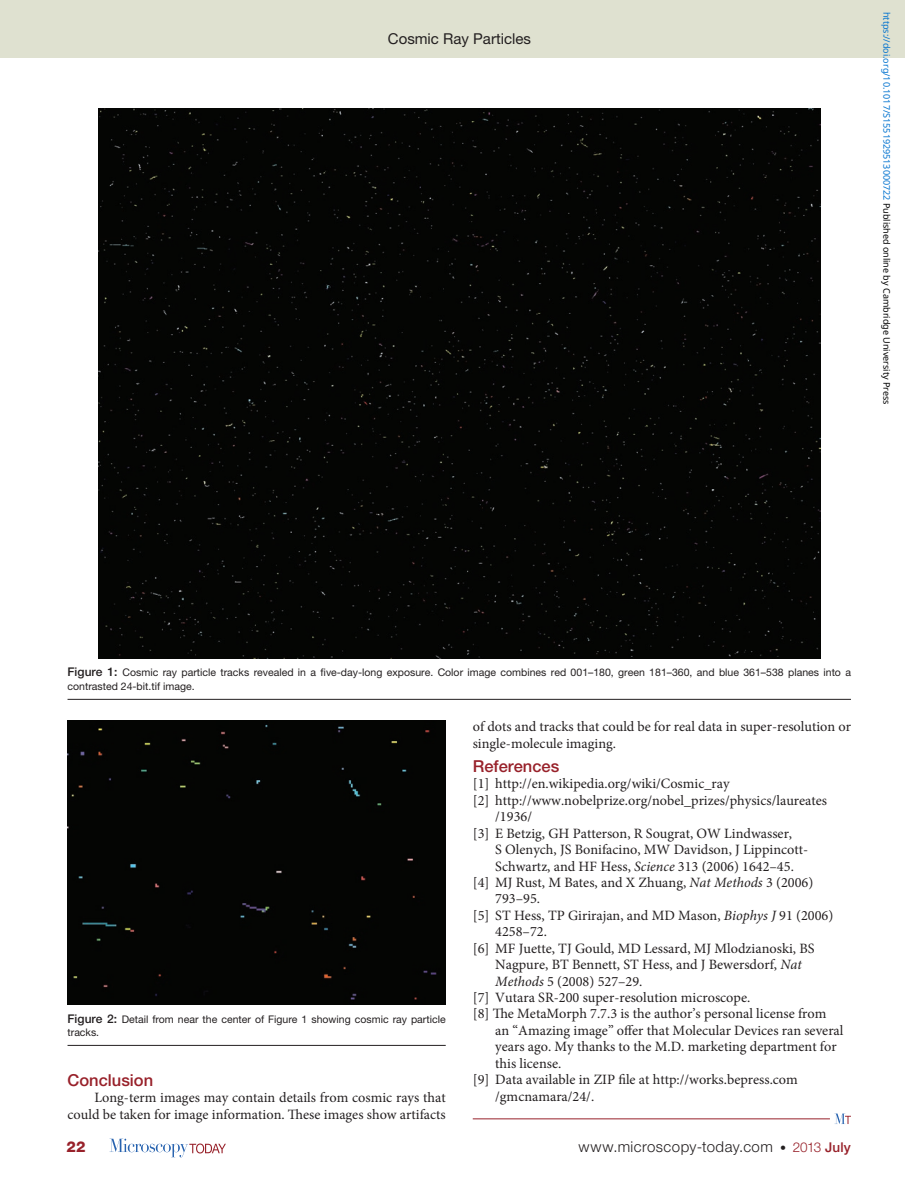
<style>
.page{position:relative;width:905px;height:1188px;background:#fff}
.page>*{position:absolute;margin:0;border:0;box-sizing:border-box;transform-origin:0 0}
.t1{font:500 16.5px "Helvetica Neue";color:#98212a}
.t2{font:300 15px "Helvetica Neue";letter-spacing:.03em;color:#231f20}
.t3{font:15px "Helvetica Neue";color:#231f20}
.t4{font:800 15px "Helvetica Neue";color:#98212a}
.t5{font:14.25px/16.5px "Minion Pro";color:#231f20}
.t6{font:10.5px/13.5px "Helvetica Neue";color:#231f20}
.t7{font:9px "Noto Sans";color:#0172cf}
.s1{color:#000}
.s2{font-weight:500;font-size:12px}
.s3{font-style:italic}
.s4{font-size:12px}
.s5{font-size:13.5px;color:#98212a}
.s6{font-weight:500;font-size:13.5px;color:#98212a}
</style>
<div class="page">
<svg style="left:110px;top:1139px;width:116px;height:18px"></svg>
<div style="left:0;top:0;width:904px;height:58px;background:#dfe1d0"></div>
<hr style="left:472px;top:1118px;width:358px;height:1px;background:#98212a">
<hr style="left:68px;top:1045px;width:378px;height:1px;background:#231f20">
<hr style="left:68px;top:699px;width:782px;height:1px;background:#231f20">
<svg style="left:834px;top:1114px;width:16px;height:10px"></svg>
<div style="left:68px;top:721px;width:378px;height:283px;background:#040503"></div>
<div style="left:98px;top:108px;width:722px;height:550px;background:#040503"></div>
<p class="t3" style="left:388px;top:30px;width:145px">Cosmic Ray Particles</p>
<p class="t7" style="left:893px;top:12px;width:394px;rotate:90deg">https://doi.org/10.1017/S1551929513000722 <span class="s1">Published online by Cambridge University Press</span></p>
<p class="t6" style="left:68px;top:666px;width:785px"><span class="s2">Figure 1:</span> Cosmic ray particle tracks revealed in a five-day-long exposure. Color image combines red 001–180, green 181–360, and blue 361–538 planes into a contrasted 24-bit.tif image.</p>
<p class="t6" style="left:67px;top:1012px;width:379px"><span class="s2">Figure 2:</span> Detail from near the center of Figure 1 showing cosmic ray particle tracks.</p>
<p class="t1" style="left:68px;top:1070px;width:87px">Conclusion</p>
<p class="t5" style="left:67px;top:1089px;width:380px;text-align:right">Long-term images may contain details from cosmic rays that could be taken for image information. These images show artifacts</p>
<p class="t5" style="left:472px;top:718px;width:380px">of dots and tracks that could be for real data in super-resolution or single-molecule imaging.</p>
<p class="t1" style="left:472px;top:756px;width:88px">References</p>
<p class="t5" style="left:472px;top:775px;width:258px">[1] http://en.wikipedia.org/wiki/Cosmic_ray</p>
<p class="t5" style="left:472px;top:792px;width:356px">[2] http://www.nobelprize.org/nobel_prizes/physics/laureates</p>
<p class="t5" style="left:495px;top:808px;width:38px">/1936/</p>
<p class="t5" style="left:472px;top:825px;width:321px">[3] E Betzig, GH Patterson, R Sougrat, OW Lindwasser,</p>
<p class="t5" style="left:495px;top:841px;width:314px">S Olenych, JS Bonifacino, MW Davidson, J Lippincott-</p>
<p class="t5" style="left:495px;top:858px;width:300px">Schwartz, and HF Hess, <span class="s3">Science</span> 313 (2006) 1642–45.</p>
<p class="t5" style="left:472px;top:874px;width:342px">[4] MJ Rust, M Bates, and X Zhuang, <span class="s3">Nat Methods</span> 3 (2006)</p>
<p class="t5" style="left:495px;top:891px;width:46px">793–95.</p>
<p class="t5" style="left:472px;top:907px;width:362px">[5] ST Hess, TP Girirajan, and MD Mason, <span class="s3">Biophys J</span> 91 (2006)</p>
<p class="t5" style="left:495px;top:924px;width:53px">4258–72.</p>
<p class="t5" style="left:472px;top:940px;width:343px">[6] MF Juette, TJ Gould, MD Lessard, MJ Mlodzianoski, BS</p>
<p class="t5" style="left:495px;top:956px;width:308px">Nagpure, BT Bennett, ST Hess, and J Bewersdorf, <span class="s3">Nat</span></p>
<p class="t5" style="left:495px;top:973px;width:149px"><span class="s3">Methods</span> 5 (2008) 527–29.</p>
<p class="t5" style="left:472px;top:989px;width:279px">[7] Vutara SR-200 super-resolution microscope.</p>
<p class="t5" style="left:472px;top:1006px;width:355px">[8] The MetaMorph 7.7.3 is the author’s personal license from</p>
<p class="t5" style="left:495px;top:1022px;width:350px">an “Amazing image” offer that Molecular Devices ran several</p>
<p class="t5" style="left:495px;top:1039px;width:343px">years ago. My thanks to the M.D. marketing department for</p>
<p class="t5" style="left:495px;top:1055px;width:68px">this license.</p>
<p class="t5" style="left:472px;top:1071px;width:326px">[9] Data available in ZIP file at http://works.bepress.com</p>
<p class="t5" style="left:495px;top:1088px;width:100px">/gmcnamara/24/.</p>
<p class="t4" style="left:66px;top:1138px;width:21px">22</p>
<p class="t2" style="left:578px;top:1138px;width:274px">www.microscopy-today.com <span class="s4">•</span> <span class="s5">2013</span> <span class="s6">July</span></p>
</div>
